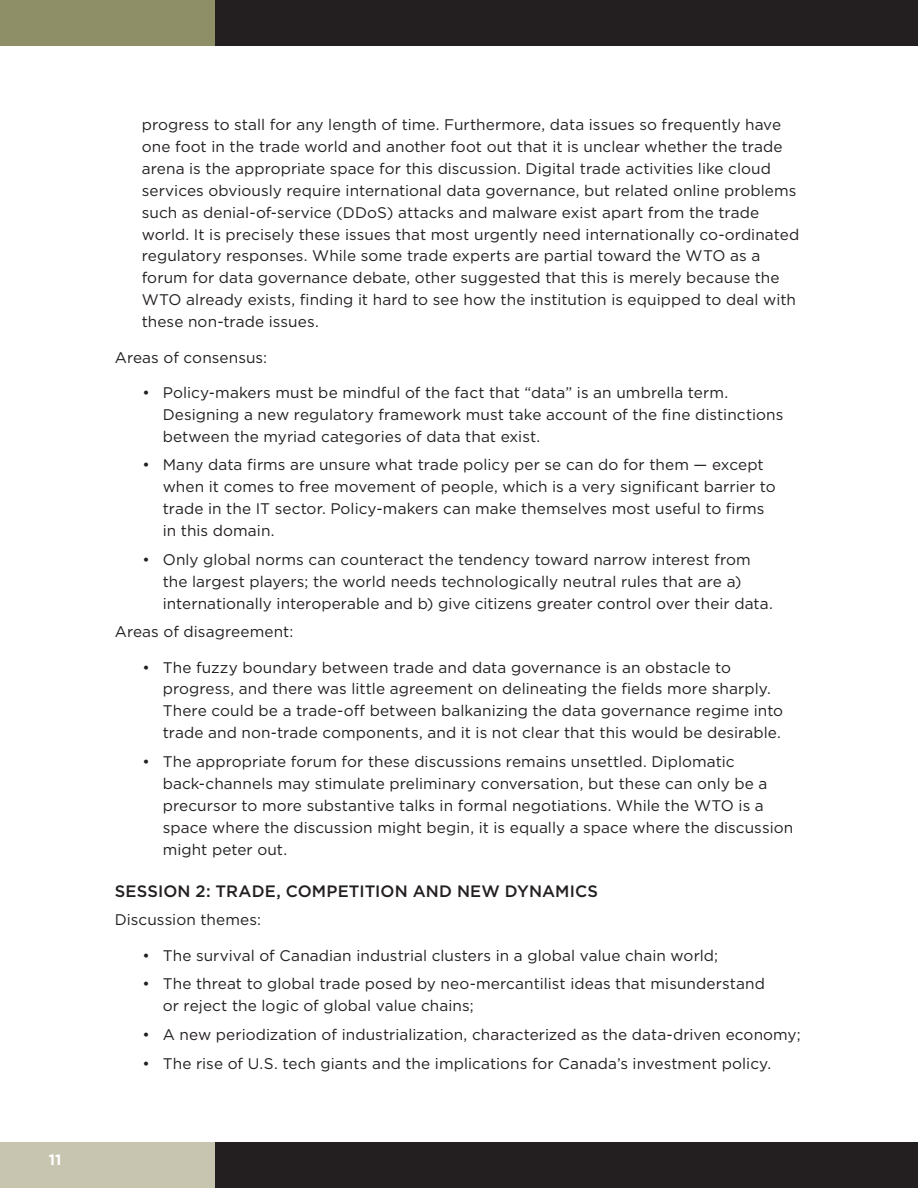
<style>
.page{position:relative;width:918px;height:1188px;background:#fff}
.page>*{position:absolute;margin:0;border:0;box-sizing:border-box;transform-origin:0 0}
.Heading_2{font:500 16.5px "Gotham";letter-spacing:.01em;color:#231f20}
.Body{font:15.3px/21.9px "Gotham";letter-spacing:.005em;color:#231f20}
.t1{font:700 15px "Gotham";color:#fff}
</style>
<div class="page">
<div style="left:0;top:1143px;width:215px;height:45px;background:#c7c5af"></div>
<div style="left:0;top:0;width:215px;height:45px;background:#8e8f66"></div>
<div style="left:215px;top:1143px;width:703px;height:45px;background:#231f20"></div>
<div style="left:215px;top:0;width:703px;height:45px;background:#231f20"></div>
<p class="t1" style="left:49px;top:1150px;width:14px">11</p>
<p class="Body" style="left:142px;top:113px;width:659px">progress to stall for any length of time. Furthermore, data issues so frequently have one foot in the trade world and another foot out that it is unclear whether the trade arena is the appropriate space for this discussion. Digital trade activities like cloud services obviously require international data governance, but related online problems such as denial-of-service (DDoS) attacks and malware exist apart from the trade world. It is precisely these issues that most urgently need internationally co-ordinated regulatory responses. While some trade experts are partial toward the WTO as a forum for data governance debate, other suggested that this is merely because the WTO already exists, finding it hard to see how the institution is equipped to deal with these non-trade issues.</p>
<p class="Body" style="left:115px;top:346px;width:154px">Areas of consensus:</p>
<p class="Body" style="left:163px;top:381px;width:622px;text-indent:-20px">• Policy-makers must be mindful of the fact that “data” is an umbrella term.<br>Designing a new regulatory framework must take account of the fine distinctions between the myriad categories of data that exist.</p>
<p class="Body" style="left:163px;top:454px;width:615px;text-indent:-20px">• Many data firms are unsure what trade policy per se can do for them — except when it comes to free movement of people, which is a very significant barrier to trade in the IT sector. Policy-makers can make themselves most useful to firms in this domain.</p>
<p class="Body" style="left:163px;top:548px;width:612px;text-indent:-20px">• Only global norms can counteract the tendency toward narrow interest from the largest players; the world needs technologically neutral rules that are a) internationally interoperable and b) give citizens greater control over their data.</p>
<p class="Body" style="left:115px;top:620px;width:180px">Areas of disagreement:</p>
<p class="Body" style="left:163px;top:656px;width:622px;text-indent:-20px">• The fuzzy boundary between trade and data governance is an obstacle to progress, and there was little agreement on delineating the fields more sharply.<br>There could be a trade-off between balkanizing the data governance regime into trade and non-trade components, and it is not clear that this would be desirable.</p>
<p class="Body" style="left:163px;top:750px;width:632px;text-indent:-20px">• The appropriate forum for these discussions remains unsettled. Diplomatic back-channels may stimulate preliminary conversation, but these can only be a precursor to more substantive talks in formal negotiations. While the WTO is a space where the discussion might begin, it is equally a space where the discussion might peter out.</p>
<p class="Heading_2" style="left:115px;top:880px;width:485px">SESSION 2: TRADE, COMPETITION AND NEW DYNAMICS</p>
<p class="Body" style="left:115px;top:909px;width:148px">Discussion themes:</p>
<p class="Body" style="left:142px;top:944px;width:577px">• The survival of Canadian industrial clusters in a global value chain world;</p>
<p class="Body" style="left:163px;top:973px;width:604px;text-indent:-20px">• The threat to global trade posed by neo-mercantilist ideas that misunderstand or reject the logic of global value chains;</p>
<p class="Body" style="left:142px;top:1023px;width:660px">• A new periodization of industrialization, characterized as the data-driven economy;</p>
<p class="Body" style="left:142px;top:1052px;width:630px">• The rise of U.S. tech giants and the implications for Canada’s investment policy.</p>
</div>
